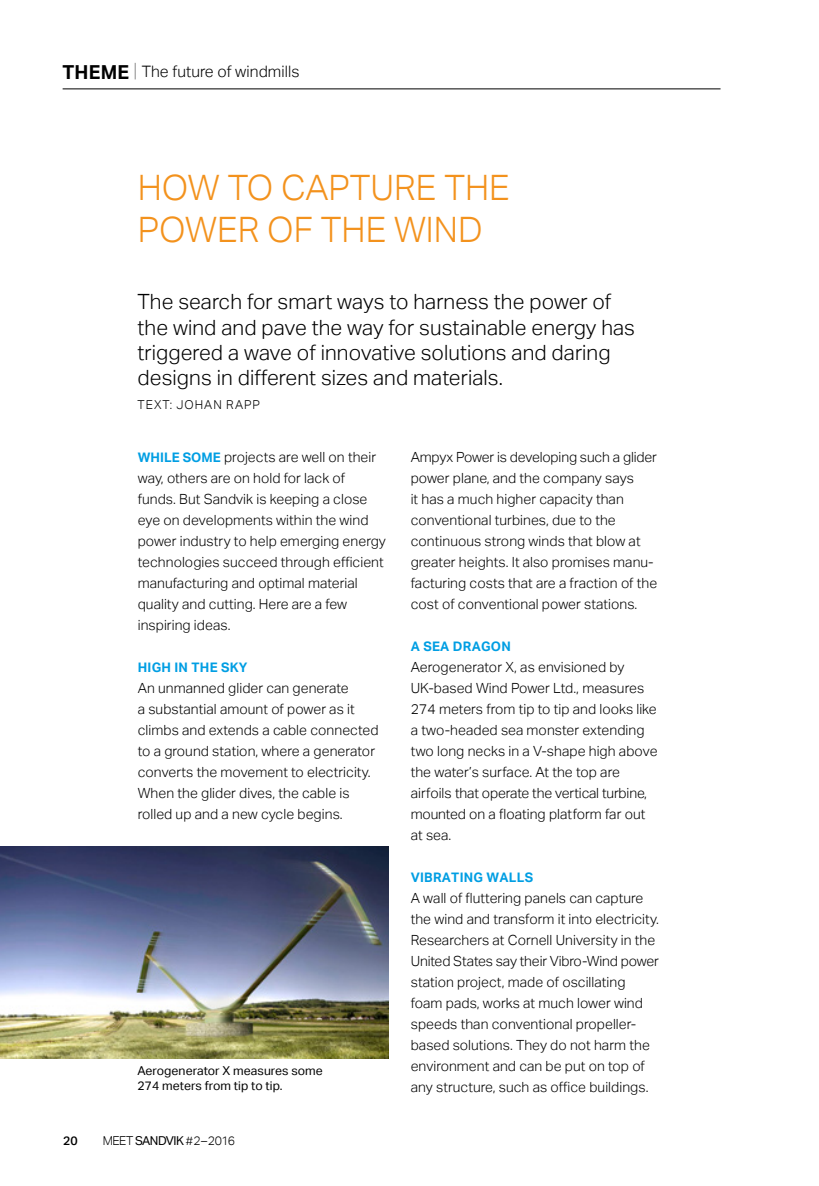
<style>
.page{position:relative;width:819px;height:1186px;background:#fff}
.page>*{position:absolute;margin:0;border:0;box-sizing:border-box;transform-origin:0 0}
.t1{font:300 35px/42px "Aktiv Grotesk";color:#f3921d}
.t2{font:300 21px/25.2px "Aktiv Grotesk";letter-spacing:.005em;color:#000}
.t3{font:300 15.75px "Aktiv Grotesk";letter-spacing:.005em;color:#000}
.t4{font:300 14px/21px "Aktiv Grotesk";letter-spacing:.005em;color:#000}
.t5{font:700 13.12px "Aktiv Grotesk";letter-spacing:.02em;color:#009ee3}
.t6{font:12.25px/15.8px "Aktiv Grotesk";letter-spacing:.005em;color:#000}
.t7{font:12.25px "Aktiv Grotesk";letter-spacing:-.04em;color:#000}
.t8{font:300 12.25px "Aktiv Grotesk";letter-spacing:.08em;color:#000}
.t9{font:500 12.25px "Aktiv Grotesk";color:#000}
.s1{font-weight:700;font-size:19.25px}
.s2{font-weight:100;font-size:19.25px}
.s3{font-weight:700;font-size:13.12px;color:#009ee3}
.s4{font-weight:300}
</style>
<div class="page">
<hr style="left:63px;top:89px;width:657px;height:1px;background:#000">
<img style="left:0;top:846px;width:388px;height:212px">
<p class="t3" style="left:63px;top:62px;width:238px"><span class="s1">THEME</span> <span class="s2">|</span> The future of windmills</p>
<h1 class="t1" style="left:138px;top:167px;width:373px">HOW TO CAPTURE THE<br>POWER OF THE WIND</h1>
<h2 class="t2" style="left:137px;top:289px;width:499px">The search for smart ways to harness the power of the wind and pave the way for sustainable energy has triggered a wave of innovative solutions and daring designs in different sizes and materials.</h2>
<p class="t8" style="left:137px;top:398px;width:124px">TEXT: JOHAN RAPP</p>
<p class="t4" style="left:138px;top:447px;width:250px"><span class="s3">WHILE SOME</span> projects are well on their way, others are on hold for lack of funds. But Sandvik is keeping a close eye on developments within the wind power industry to help emerging energy technologies succeed through efficient manufacturing and optimal material quality and cutting. Here are a few inspiring ideas.</p>
<p class="t5" style="left:138px;top:660px;width:111px">HIGH IN THE SKY</p>
<p class="t4" style="left:138px;top:678px;width:242px">An unmanned glider can generate<br>a substantial amount of power as it climbs and extends a cable connected to a ground station, where a generator converts the movement to electricity.<br>When the glider dives, the cable is rolled up and a new cycle begins.</p>
<p class="t6" style="left:137px;top:1062px;width:187px">Aerogenerator X measures some<br>274 meters from tip to tip.</p>
<p class="t9" style="left:63px;top:1133px;width:16px">20</p>
<p class="t7" style="left:103px;top:1133px;width:134px"><span class="s4">MEET</span> SANDVIK <span class="s4">#</span><span class="s4">2–2016</span></p>
<p class="t4" style="left:410px;top:447px;width:248px">Ampyx Power is developing such a glider power plane, and the company says<br>it has a much higher capacity than conventional turbines, due to the continuous strong winds that blow at greater heights. It also promises manu&shy;facturing costs that are a fraction of the cost of conventional power stations.</p>
<p class="t5" style="left:410px;top:639px;width:102px">A SEA DRAGON</p>
<p class="t4" style="left:410px;top:657px;width:248px">Aerogenerator X, as envisioned by UK-based Wind Power Ltd., measures 274 meters from tip to tip and looks like a two-headed sea monster extending two long necks in a V-shape high above the water’s surface. At the top are airfoils that operate the vertical turbine, mounted on a floating platform far out at sea.</p>
<p class="t5" style="left:410px;top:870px;width:124px">VIBRATING WALLS</p>
<p class="t4" style="left:410px;top:888px;width:250px">A wall of fluttering panels can capture the wind and transform it into electricity.<br>Researchers at Cornell University in the United States say their Vibro-Wind power station project, made of oscillating foam pads, works at much lower wind speeds than conventional propeller&shy;based solutions. They do not harm the environment and can be put on top of any structure, such as office buildings.</p>
</div>
